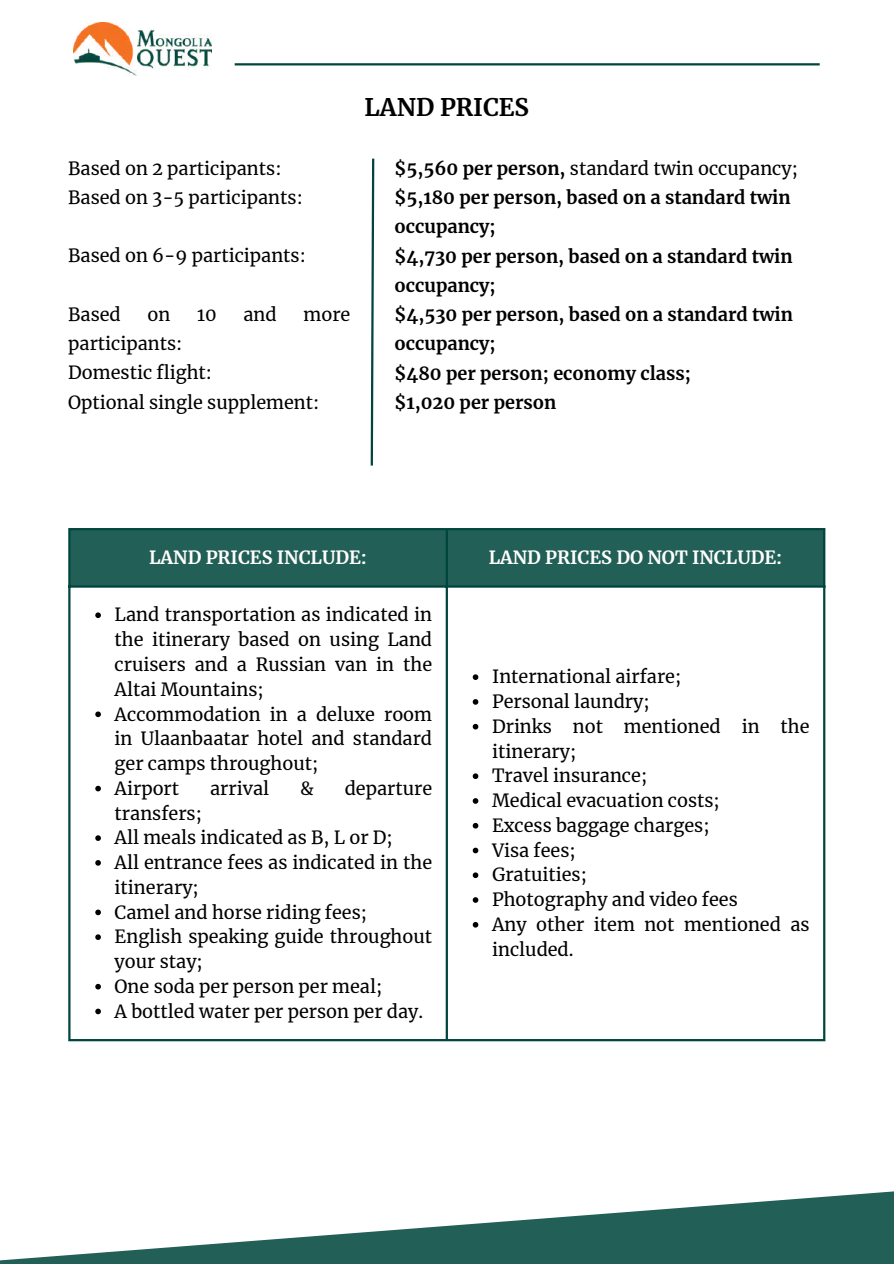
<style>
.page{position:relative;width:894px;height:1264px;background:#fff}
.page>*{position:absolute;margin:0;border:0;box-sizing:border-box;transform-origin:0 0}
.t1{font:700 24px "Merriweather";color:#000}
.t2{font:18px/24.8px "Merriweather";color:#000}
.t3{font:700 18px/29.2px "Merriweather";color:#000}
.t4{font:700 18px "Merriweather";color:#fff}
.s1{font-weight:400}
</style>
<div class="page">
<img style="left:74px;top:23px;width:137px;height:53px">
<hr style="left:234px;top:63px;width:585px;height:2px;background:#00453e">
<svg style="left:370px;top:158px;width:5px;height:308px"></svg>
<svg style="left:0;top:1191px;width:893px;height:72px;fill:#226057"></svg>
<div style="left:70px;top:530px;width:752px;height:55px;background:#226057"></div>
<svg style="left:95px;top:612px;width:6px;height:6px"></svg>
<svg style="left:95px;top:711px;width:6px;height:6px"></svg>
<svg style="left:95px;top:785px;width:6px;height:6px"></svg>
<svg style="left:95px;top:835px;width:6px;height:6px"></svg>
<svg style="left:95px;top:860px;width:6px;height:5px"></svg>
<svg style="left:95px;top:909px;width:6px;height:6px"></svg>
<svg style="left:95px;top:934px;width:6px;height:6px"></svg>
<svg style="left:95px;top:983px;width:6px;height:6px"></svg>
<svg style="left:95px;top:1008px;width:6px;height:6px"></svg>
<svg style="left:472px;top:674px;width:6px;height:6px"></svg>
<svg style="left:472px;top:699px;width:6px;height:5px"></svg>
<svg style="left:472px;top:724px;width:6px;height:5px"></svg>
<svg style="left:472px;top:773px;width:6px;height:6px"></svg>
<svg style="left:472px;top:798px;width:6px;height:5px"></svg>
<svg style="left:472px;top:823px;width:6px;height:5px"></svg>
<svg style="left:472px;top:847px;width:6px;height:6px"></svg>
<svg style="left:472px;top:872px;width:6px;height:6px"></svg>
<svg style="left:472px;top:897px;width:6px;height:5px"></svg>
<svg style="left:472px;top:922px;width:6px;height:5px"></svg>
<hr style="left:68px;top:530px;width:2px;height:509px;background:#00453e">
<hr style="left:445px;top:530px;width:3px;height:509px;background:#00453e">
<hr style="left:822px;top:530px;width:3px;height:509px;background:#00453e">
<hr style="left:68px;top:528px;width:757px;height:2px;background:#00453e">
<hr style="left:68px;top:585px;width:757px;height:2px;background:#00453e">
<hr style="left:68px;top:1039px;width:757px;height:2px;background:#00453e">
<h1 class="t1" style="left:364px;top:92px;width:166px">LAND PRICES</h1>
<p class="t2" style="left:68px;top:154px;width:236px;line-height:29.2px">Based on 2 participants:<br>Based on 3-5 participants:</p>
<p class="t2" style="left:68px;top:244px;width:239px">Based on 6-9 participants:</p>
<p class="t2" style="left:68px;top:302px;width:54px">Based</p>
<p class="t2" style="left:147px;top:302px;width:24px">on</p>
<p class="t2" style="left:197px;top:302px;width:21px">10</p>
<p class="t2" style="left:243px;top:302px;width:35px">and</p>
<p class="t2" style="left:303px;top:302px;width:48px">more</p>
<p class="t2" style="left:68px;top:329px;width:252px;line-height:29.2px">participants:<br>Domestic flight:<br>Optional single supplement:</p>
<p class="t3" style="left:394px;top:154px;width:405px">$5,560 per person, <span class="s1">standard twin occupancy; </span>$5,180 per person, based on a standard twin occupancy;<br>$4,730 per person, based on a standard twin occupancy;<br>$4,530 per person, based on a standard twin occupancy;<br>$480 per person; economy class;<br>$1,020 per person</p>
<p class="t4" style="left:149px;top:546px;width:219px">LAND PRICES INCLUDE:</p>
<p class="t4" style="left:488px;top:546px;width:295px">LAND PRICES DO NOT INCLUDE:</p>
<p class="t2" style="left:115px;top:602px;width:319px">Land transportation as indicated in the itinerary based on using Land cruisers and a Russian van in the<br>Altai Mountains;<br>Accommodation in a deluxe room in Ulaanbaatar hotel and standard ger camps throughout;<br>Airport</p>
<p class="t2" style="left:210px;top:776px;width:60px">arrival</p>
<p class="t2" style="left:300px;top:776px;width:15px">&amp;</p>
<p class="t2" style="left:344px;top:776px;width:89px">departure</p>
<p class="t2" style="left:115px;top:800px;width:319px">transfers;<br>All meals indicated as B, L or D;<br>All entrance fees as indicated in the itinerary;<br>Camel and horse riding fees;<br>English speaking guide throughout your stay;<br>One soda per person per meal;<br>A bottled water per person per day.</p>
<p class="t2" style="left:492px;top:664px;width:319px">International airfare;<br>Personal laundry;<br>Drinks not mentioned in the itinerary;<br>Travel insurance;<br>Medical evacuation costs;<br>Excess baggage charges;<br>Visa fees;<br>Gratuities;<br>Photography and video fees<br>Any other item not mentioned as included.</p>
</div>
